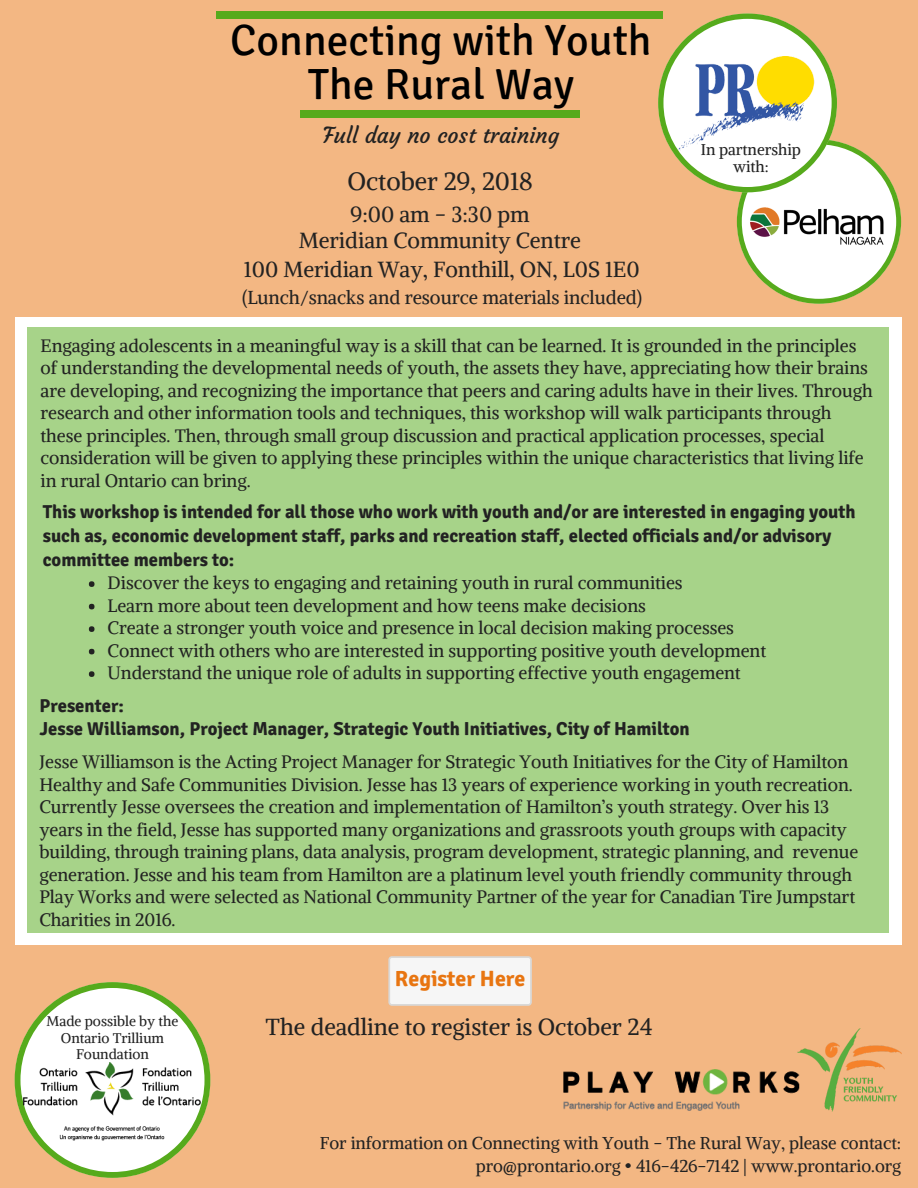
<style>
.page{position:relative;width:918px;height:1188px;background:#f3b783}
.page>*{position:absolute;margin:0;border:0;box-sizing:border-box;transform-origin:0 0}
.t1{font:43.65px/43.8px "Signika";color:#000;text-align:center}
.t2{font:24.9px "Alike";color:#222}
.t3{font:23.1px "Alike";color:#222}
.t4{font:700 21.9px "Signika";color:#e87511}
.t5{font:21.75px/25.8px "Alike";color:#222;text-align:center}
.t6{font:21.75px "Courgette";color:#222}
.t7{font:700 18.75px/23.7px "Signika";color:#222}
.t8{font:18.75px "Alike";color:#222}
.t9{font:17.85px/22.5px "Alike";color:#222}
.t10{font:17.1px/23.7px "Alike";color:#222;text-align:right}
.t11{font:15.6px/16.8px "Alike";color:#222;text-align:center}
.t12{font:13.95px/16.8px "Alike";color:#222;text-align:center}
</style>
<div class="page">
<svg style="left:671px;top:14px;width:230px;height:290px"></svg>
<div style="left:301px;top:110px;width:279px;height:8px;background:#56aa1c"></div>
<img style="left:658px;top:56px;width:197px;height:95px">
<div style="left:16px;top:317px;width:886px;height:628px;background:#fff"></div>
<div style="left:27px;top:327px;width:862px;height:606px;background:#a7d389"></div>
<svg style="left:89px;top:581px;width:5px;height:6px"></svg>
<svg style="left:89px;top:604px;width:5px;height:5px"></svg>
<svg style="left:89px;top:626px;width:5px;height:6px"></svg>
<svg style="left:89px;top:649px;width:5px;height:5px"></svg>
<svg style="left:89px;top:671px;width:5px;height:6px"></svg>
<img style="left:564px;top:1070px;width:234px;height:40px">
<img style="left:798px;top:1028px;width:103px;height:84px">
<svg style="left:15px;top:982px;width:195px;height:196px"></svg>
<div style="left:216px;top:11px;width:447px;height:8px;background:#56aa1c"></div>
<img style="left:24px;top:1062px;width:176px;height:79px">
<svg style="left:388px;top:956px;width:144px;height:50px;background:#f3f2f1"></svg>
<img style="left:745px;top:204px;width:145px;height:45px">
<h1 class="t1" style="left:230px;top:19px;width:423px">Connecting with Youth<br>The Rural Way</h1>
<p class="t6" style="left:323px;top:122px;width:238px">Full day no cost training</p>
<p class="t11" style="left:701px;top:141px;width:102px">In partnership with:</p>
<h2 class="t2" style="left:348px;top:166px;width:187px">October 29, 2018</h2>
<p class="t5" style="left:299px;top:201px;width:284px">9:00 am - 3:30 pm<br>Meridian Community Centre</p>
<p class="t8" style="left:242px;top:285px;width:402px">(Lunch/snacks and resource materials included)</p>
<p class="t9" style="left:40px;top:334px;width:834px">Engaging adolescents in a meaningful way is a skill that can be learned. It is grounded in the principles of understanding the developmental needs of youth, the assets they have, appreciating how their brains are developing, and recognizing the importance that peers and caring adults have in their lives. Through research and other information tools and techniques, this workshop will walk participants through these principles. Then, through small group discussion and practical application processes, special consideration will be given to applying these principles within the unique characteristics that living life in rural Ontario can bring.</p>
<p class="t7" style="left:43px;top:500px;width:814px">This workshop is intended for all those who work with youth and/or are interested in engaging youth such as, economic development staff, parks and recreation staff, elected officials and/or advisory committee members to:</p>
<p class="t9" style="left:108px;top:572px;width:660px">Discover the keys to engaging and retaining youth in rural communities<br>Learn more about teen development and how teens make decisions<br>Create a stronger youth voice and presence in local decision making processes Connect with others who are interested in supporting positive youth development Understand the unique role of adults in supporting effective youth engagement</p>
<p class="t7" style="left:39px;top:694px;width:652px">Presenter:<br>Jesse Williamson, Project Manager, Strategic Youth Initiatives, City of Hamilton</p>
<p class="t9" style="left:39px;top:750px;width:820px">Jesse Williamson is the Acting Project Manager for Strategic Youth Initiatives for the City of Hamilton Healthy and Safe Communities Division. Jesse has 13 years of experience working in youth recreation.<br>Currently Jesse oversees the creation and implementation of Hamilton’s youth strategy. Over his 13 years in the field, Jesse has supported many organizations and grassroots youth groups with capacity building, through training plans, data analysis, program development, strategic planning, and revenue generation. Jesse and his team from Hamilton are a platinum level youth friendly community through Play Works and were selected as National Community Partner of the year for Canadian Tire Jumpstart Charities in 2016.</p>
<p class="t5" style="left:244px;top:256px;width:397px">100 Meridian Way, Fonthill, ON, L0S 1E0</p>
<p class="t12" style="left:47px;top:1012px;width:133px">Made possible by the<br>Ontario Trillium<br>Foundation</p>
<p class="t4" style="left:395px;top:965px;width:132px">Register Here</p>
<p class="t3" style="left:266px;top:1012px;width:388px">The deadline to register is October 24</p>
<p class="t10" style="left:320px;top:1131px;width:583px">For information on Connecting with Youth - The Rural Way, please contact: pro@prontario.org • 416-426-7142 | www.prontario.org</p>
</div>
